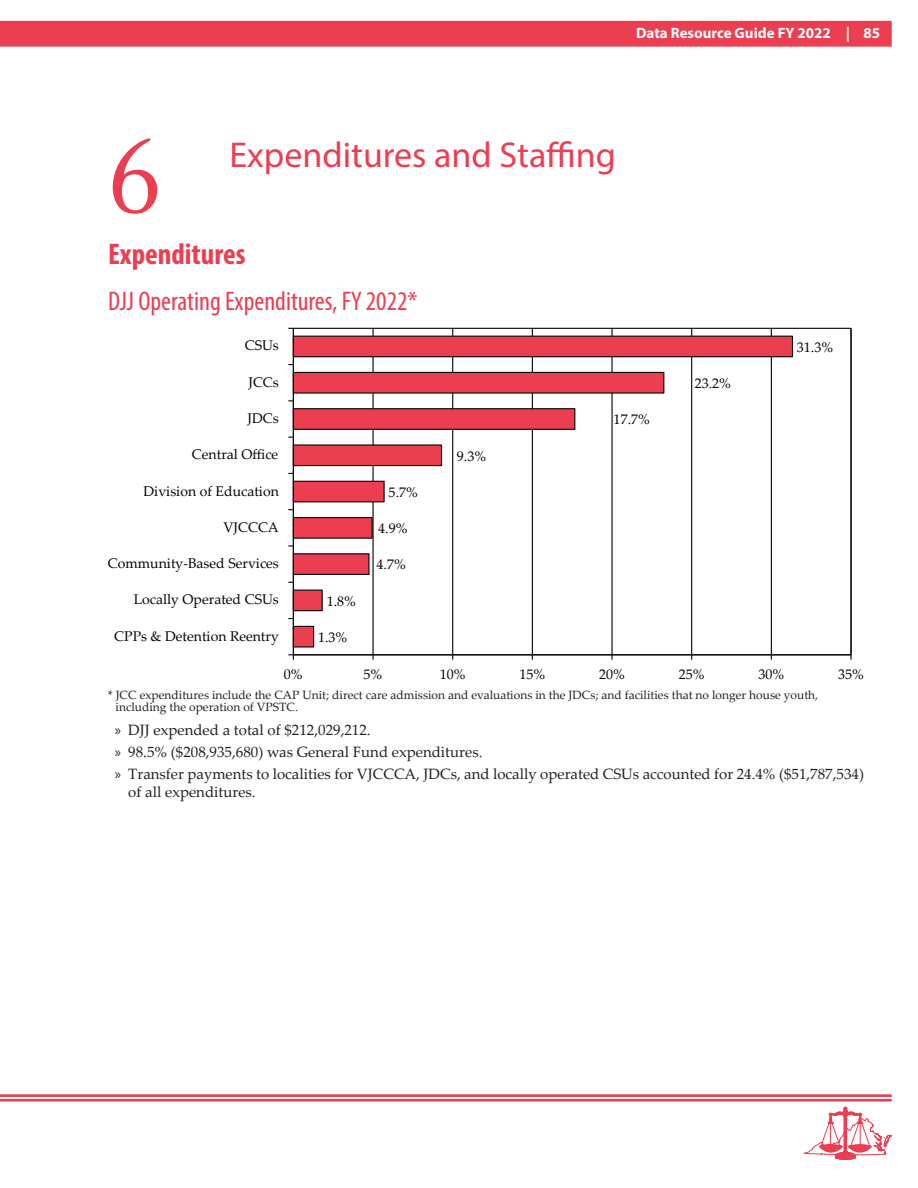
<style>
.page{position:relative;width:918px;height:1188px;background:#fff}
.page>*{position:absolute;margin:0;border:0;box-sizing:border-box;transform-origin:0 0}
.Chapter_Name{font:108px "Adobe Caslon Pro";color:#eb3e51}
.Chapter_Name-2{font:36px "Myriad Pro";color:#eb3e51}
.Head_1{font:700 condensed 30px "Myriad Pro";color:#eb3e51}
.Head_2{font:condensed 27px "Myriad Pro";color:#eb3e51}
.t1{font:15px/18px "Palatino Linotype";color:#231f20}
.t2{font:700 15px "Myriad Pro";color:#fff}
.t3{font:13.95px "Palatino Linotype";color:#040503}
.Caveat{font:12px/12px "Palatino Linotype";color:#231f20}
.s1{font-family:"Myriad Pro"}
</style>
<div class="page">
<hr style="left:771px;top:328px;width:1px;height:327px;background:#040503">
<hr style="left:691px;top:328px;width:1px;height:327px;background:#040503">
<hr style="left:611px;top:328px;width:2px;height:327px;background:#040503">
<hr style="left:532px;top:328px;width:1px;height:327px;background:#040503">
<hr style="left:452px;top:328px;width:1px;height:327px;background:#040503">
<hr style="left:372px;top:328px;width:2px;height:327px;background:#040503">
<svg style="left:292px;top:335px;width:502px;height:313px"></svg>
<hr style="left:293px;top:654px;width:558px;height:1px;background:#040503">
<hr style="left:293px;top:328px;width:1px;height:327px;background:#040503">
<svg style="left:288px;top:654px;width:6px;height:6px"></svg>
<div style="left:0;top:21px;width:892px;height:26px;background:#eb3e51"></div>
<svg style="left:0;top:1094px;width:892px;height:7px;background:#f17d8a"></svg>
<svg style="left:804px;top:1107px;width:88px;height:52px"></svg>
<p class="t2" style="left:636px;top:23px;width:246px">Data Resource Guide FY 2022 | 85</p>
<p class="Chapter_Name" style="left:108px;top:112px;width:55px">6</p>
<p class="Chapter_Name-2" style="left:230px;top:133px;width:388px">Expenditures and Staffing</p>
<p class="Head_1" style="left:108px;top:235px;width:139px">Expenditures</p>
<p class="Head_2" style="left:108px;top:285px;width:311px">DJJ Operating Expenditures, FY 2022*</p>
<p class="t3" style="left:245px;top:336px;width:36px">CSUs</p>
<p class="t3" style="left:248px;top:372px;width:32px">JCCs</p>
<p class="t3" style="left:695px;top:373px;width:38px">23.2%</p>
<p class="t3" style="left:797px;top:337px;width:38px">31.3%</p>
<p class="t3" style="left:247px;top:408px;width:33px">JDCs</p>
<p class="t3" style="left:614px;top:410px;width:38px">17.7%</p>
<p class="t3" style="left:192px;top:445px;width:88px">Central Office</p>
<p class="t3" style="left:457px;top:446px;width:31px">9.3%</p>
<p class="t3" style="left:143px;top:481px;width:137px">Division of Education</p>
<p class="t3" style="left:389px;top:482px;width:31px">5.7%</p>
<p class="t3" style="left:223px;top:517px;width:57px">VJCCCA</p>
<p class="t3" style="left:378px;top:518px;width:31px">4.9%</p>
<p class="t3" style="left:108px;top:554px;width:172px">Community-Based Services</p>
<p class="t3" style="left:376px;top:555px;width:31px">4.7%</p>
<p class="t3" style="left:134px;top:590px;width:147px">Locally Operated CSUs</p>
<p class="t3" style="left:327px;top:591px;width:31px">1.8%</p>
<p class="t3" style="left:114px;top:626px;width:166px">CPPs &amp; Detention Reentry</p>
<p class="t3" style="left:318px;top:627px;width:31px">1.3%</p>
<p class="t3" style="left:284px;top:665px;width:20px">0%</p>
<p class="t3" style="left:364px;top:665px;width:20px">5%</p>
<p class="t3" style="left:440px;top:665px;width:27px">10%</p>
<p class="t3" style="left:519px;top:665px;width:27px">15%</p>
<p class="t3" style="left:599px;top:665px;width:27px">20%</p>
<p class="t3" style="left:679px;top:665px;width:27px">25%</p>
<p class="t3" style="left:758px;top:665px;width:27px">30%</p>
<p class="t3" style="left:838px;top:665px;width:27px">35%</p>
<p class="Caveat" style="left:116px;top:689px;width:704px;text-indent:-8px">* JCC expenditures include the CAP Unit; direct care admission and evaluations in the JDCs; and facilities that no longer house youth, including the operation of VPSTC.</p>
<p class="t1" style="left:115px;top:720px;width:257px"><span class="s1">x</span> DJJ expended a total of $212,029,212.</p>
<p class="t1" style="left:115px;top:742px;width:369px"><span class="s1">x</span> 98.5% ($208,935,680) was General Fund expenditures.</p>
<p class="t1" style="left:128px;top:765px;width:737px;text-indent:-14px"><span class="s1">x</span> Transfer payments to localities for VJCCCA, JDCs, and locally operated CSUs accounted for 24.4% ($51,787,534) of all expenditures.</p>
</div>
